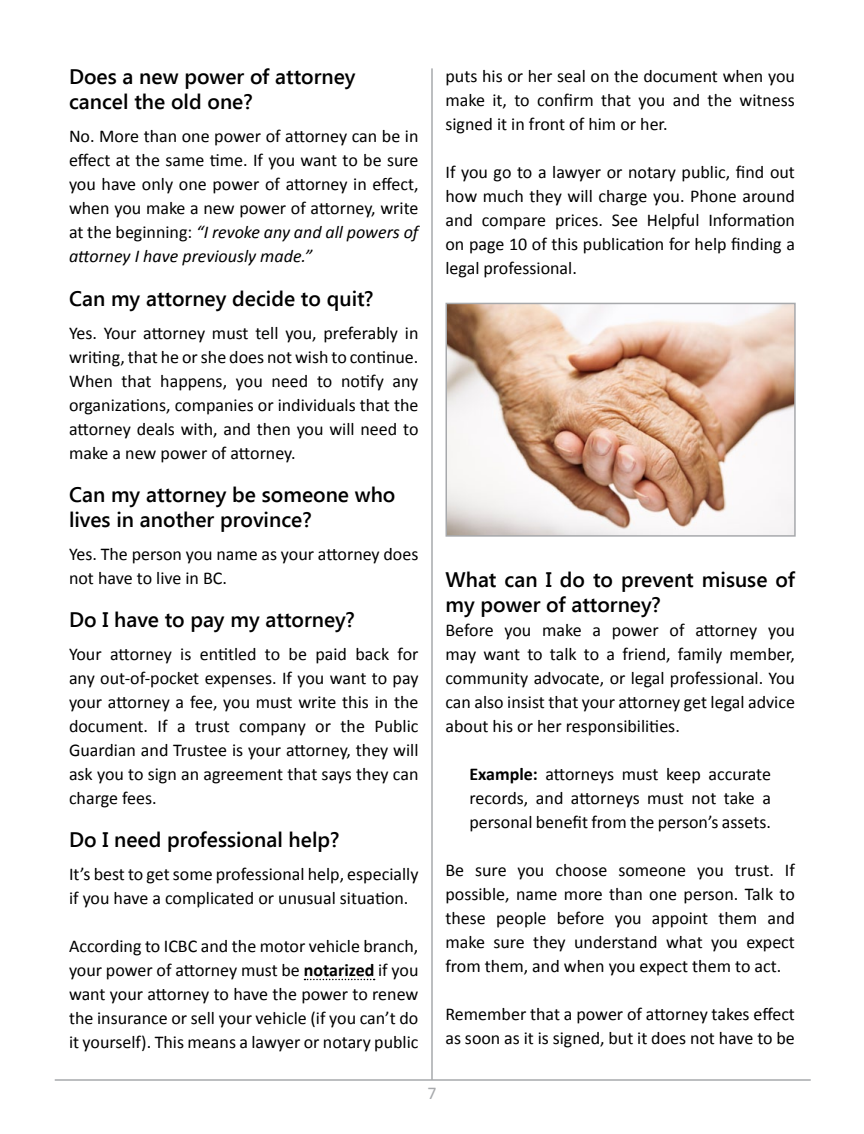
<style>
.page{position:relative;width:864px;height:1134px;background:#fff}
.page>*{position:absolute;margin:0;border:0;box-sizing:border-box;transform-origin:0 0}
.t1{font:600 21px/25.2px "Segoe UI";color:#000}
.t2{font:18px/24px "Calibri";color:#000;text-align:justify}
.t3{font:18px "Calibri";color:#a7a9ac}
.s1{font-style:italic}
.s2{font-weight:700}
</style>
<div class="page">
<hr style="left:431px;top:68px;width:2px;height:1012px;background:#a7a9ac">
<hr style="left:55px;top:1079px;width:756px;height:2px;background:#a7a9ac">
<svg style="left:305px;top:979px;width:70px;height:1px"></svg>
<img style="left:449px;top:306px;width:344px;height:228px">
<div style="left:446px;top:303px;width:350px;height:234px;border:2px solid #a7a9ac"></div>
<p class="t1" style="left:69px;top:63px;width:288px">Does a new power of attorney cancel the old one?</p>
<p class="t2" style="left:69px;top:125px;width:351px">No. More than one power of attorney can be in effect at the same time. If you want to be sure you have only one power of attorney in effect, when you make a new power of attorney, write at the beginning: <span class="s1">“I revoke any and all powers of attorney I have previously made.”</span></p>
<p class="t1" style="left:69px;top:285px;width:306px">Can my attorney decide to quit?</p>
<p class="t2" style="left:69px;top:321px;width:351px">Yes. Your attorney must tell you, preferably in writing, that he or she does not wish to continue.<br>When that happens, you need to notify any organizations, companies or individuals that the attorney deals with, and then you will need to make a new power of attorney.</p>
<p class="t1" style="left:69px;top:481px;width:328px">Can my attorney be someone who lives in another province?</p>
<p class="t2" style="left:69px;top:542px;width:351px">Yes. The person you name as your attorney does not have to live in BC.</p>
<p class="t1" style="left:69px;top:606px;width:287px">Do I have to pay my attorney?</p>
<p class="t2" style="left:69px;top:642px;width:351px">Your attorney is entitled to be paid back for any out-of-pocket expenses. If you want to pay your attorney a fee, you must write this in the document. If a trust company or the Public Guardian and Trustee is your attorney, they will ask you to sign an agreement that says they can charge fees.</p>
<p class="t1" style="left:69px;top:826px;width:272px">Do I need professional help?</p>
<p class="t2" style="left:69px;top:863px;width:351px">It’s best to get some professional help, especially if you have a complicated or unusual situation.</p>
<p class="t2" style="left:69px;top:935px;width:351px">According to ICBC and the motor vehicle branch, your power of attorney must be <span class="s2">notarized</span> if you want your attorney to have the power to renew the insurance or sell your vehicle (if you can’t do it yourself). This means a lawyer or notary public</p>
<p class="t2" style="left:446px;top:65px;width:351px">puts his or her seal on the document when you make it, to confirm that you and the witness signed it in front of him or her.</p>
<p class="t2" style="left:446px;top:161px;width:351px">If you go to a lawyer or notary public, find out how much they will charge you. Phone around and compare prices. See Helpful Information on page 10 of this publication for help finding a legal professional.</p>
<p class="t1" style="left:446px;top:566px;width:351px">What can I do to prevent misuse of my power of attorney?</p>
<p class="t2" style="left:446px;top:618px;width:351px">Before you make a power of attorney you may want to talk to a friend, family member, community advocate, or legal professional. You can also insist that your attorney get legal advice about his or her responsibilities.</p>
<p class="t2" style="left:469px;top:762px;width:303px"><span class="s2">Example:</span> attorneys must keep accurate records, and attorneys must not take a personal benefit from the person’s assets.</p>
<p class="t2" style="left:446px;top:858px;width:351px">Be sure you choose someone you trust. If possible, name more than one person. Talk to these people before you appoint them and make sure they understand what you expect from them, and when you expect them to act.</p>
<p class="t2" style="left:446px;top:1002px;width:351px">Remember that a power of attorney takes effect as soon as it is signed, but it does not have to be</p>
<p class="t3" style="left:427px;top:1082px;width:11px">7</p>
</div>
